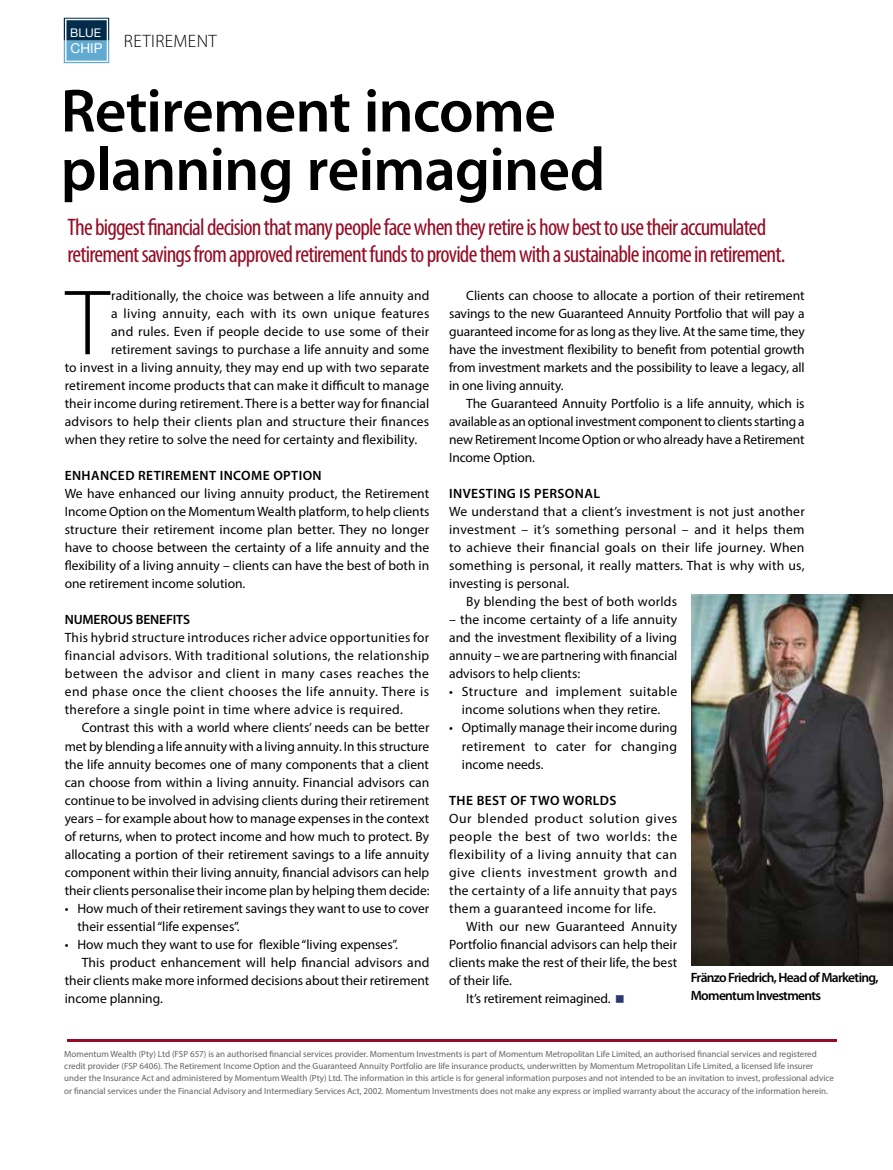
<style>
.page{position:relative;width:893px;height:1170px;background:#fff}
.page>*{position:absolute;margin:0;border:0;box-sizing:border-box;transform-origin:0 0}
.t1{font:300 93.6px "Myriad Pro";color:#000}
.t2{font:600 61.5px/58.5px "Myriad Pro";letter-spacing:-.015em;color:#000}
.t3{font:condensed 24px/27px "Myriad Pro";letter-spacing:-.035em;color:#950c25}
.t4{font:300 18px "Myriad Pro";letter-spacing:.02em;color:#000}
.t5{font:13.65px "Helvetica Neue LT Std";color:#fdfdfd}
.t6{font:13.5px/18px "Myriad Pro";letter-spacing:.01em;color:#000;text-align:justify}
.t7{font:600 13.5px "Myriad Pro";letter-spacing:.03em;color:#000}
.t8{font:600 13.5px/18px "Myriad Pro";letter-spacing:-.05em;color:#000}
.t9{font:13.5px "Myriad Pro";letter-spacing:-.01em;color:#000}
.t10{font:600 13.5px "Myriad Pro";letter-spacing:-.01em;color:#000}
.t11{font:12px "Helvetica Neue LT Std";color:#fdfdfd}
.t12{font:9px/12px "Myriad Pro";color:#646363}
</style>
<div class="page">
<img style="left:691px;top:594px;width:202px;height:371px">
<svg style="left:64px;top:18px;width:45px;height:45px"></svg>
<div style="left:68px;top:25px;width:37px;height:14px;background:#022c49"></div>
<div style="left:69px;top:42px;width:35px;height:14px;background:#61abd3"></div>
<hr style="left:68px;top:1038px;width:769px;height:3px;background:#950c25">
<p class="t11" style="left:70px;top:25px;width:32px">BLUE</p>
<p class="t5" style="left:71px;top:40px;width:34px">CHIP</p>
<h3 class="t4" style="left:124px;top:31px;width:95px">RETIREMENT</h3>
<h2 class="t2" style="left:61px;top:80px;width:546px">Retirement income planning reimagined</h2>
<h3 class="t3" style="left:68px;top:214px;width:719px">The biggest financial decision that many people face when they retire is how best to use their accumulated retirement savings from approved retirement funds to provide them with a sustainable income in retirement.</h3>
<h1 class="t1" style="left:66px;top:267px;width:45px">T</h1>
<p class="t6" style="left:111px;top:286px;width:320px">raditionally, the choice was between a life annuity and</p>
<p class="t6" style="left:111px;top:304px;width:320px">a living annuity, each with its own unique features</p>
<p class="t6" style="left:111px;top:322px;width:320px">and rules. Even if people decide to use some of their</p>
<p class="t6" style="left:111px;top:340px;width:320px">retirement savings to purchase a life annuity and some</p>
<p class="t6" style="left:65px;top:358px;width:366px">to invest in a living annuity, they may end up with two separate</p>
<p class="t6" style="left:65px;top:376px;width:366px">retirement income products that can make it difficult to manage</p>
<p class="t6" style="left:65px;top:394px;width:366px">their income during retirement. There is a better way for financial</p>
<p class="t6" style="left:65px;top:412px;width:366px">advisors to help their clients plan and structure their finances</p>
<p class="t6" style="left:65px;top:430px;width:354px">when they retire to solve the need for certainty and flexibility.</p>
<p class="t7" style="left:65px;top:467px;width:258px">ENHANCED RETIREMENT INCOME OPTION</p>
<p class="t6" style="left:65px;top:484px;width:366px">We have enhanced our living annuity product, the Retirement Income Option on the Momentum Wealth platform, to help clients structure their retirement income plan better. They no longer have to choose between the certainty of a life annuity and the flexibility of a living annuity – clients can have the best of both in one retirement income solution.</p>
<p class="t10" style="left:65px;top:611px;width:127px">NUMEROUS BENEFITS</p>
<p class="t6" style="left:65px;top:628px;width:366px">This hybrid structure introduces richer advice opportunities for financial advisors. With traditional solutions, the relationship between the advisor and client in many cases reaches the end phase once the client chooses the life annuity. There is therefore a single point in time where advice is required.</p>
<p class="t6" style="left:65px;top:718px;width:366px;text-indent:17px">Contrast this with a world where clients’ needs can be better met by blending a life annuity with a living annuity. In this structure the life annuity becomes one of many components that a client can choose from within a living annuity. Financial advisors can continue to be involved in advising clients during their retirement years – for example about how to manage expenses in the context of returns, when to protect income and how much to protect. By allocating a portion of their retirement savings to a life annuity component within their living annuity, financial advisors can help their clients personalise their income plan by helping them decide:</p>
<p class="t6" style="left:78px;top:898px;width:353px;text-indent:-13px">• How much of their retirement savings they want to use to cover their essential “life expenses”.</p>
<p class="t6" style="left:65px;top:934px;width:335px">• How much they want to use for flexible “living expenses”.</p>
<p class="t6" style="left:82px;top:952px;width:349px">This product enhancement will help financial advisors and</p>
<p class="t6" style="left:65px;top:970px;width:366px">their clients make more informed decisions about their retirement</p>
<p class="t6" style="left:65px;top:988px;width:100px">income planning.</p>
<p class="t6" style="left:449px;top:286px;width:357px;text-indent:17px">Clients can choose to allocate a portion of their retirement savings to the new Guaranteed Annuity Portfolio that will pay a guaranteed income for as long as they live. At the same time, they have the investment flexibility to benefit from potential growth from investment markets and the possibility to leave a legacy, all in one living annuity.</p>
<p class="t6" style="left:449px;top:394px;width:357px;text-indent:17px">The Guaranteed Annuity Portfolio is a life annuity, which is available as an optional investment component to clients starting a new Retirement Income Option or who already have a Retirement Income Option.</p>
<p class="t7" style="left:449px;top:485px;width:152px">INVESTING IS PERSONAL</p>
<p class="t6" style="left:449px;top:502px;width:357px">We understand that a client’s investment is not just another</p>
<p class="t6" style="left:449px;top:520px;width:357px">investment – it’s something personal – and it helps them</p>
<p class="t6" style="left:449px;top:538px;width:357px">to achieve their financial goals on their life journey. When</p>
<p class="t6" style="left:449px;top:556px;width:357px">something is personal, it really matters. That is why with us,</p>
<p class="t6" style="left:449px;top:574px;width:122px">investing is personal.</p>
<p class="t6" style="left:466px;top:592px;width:212px">By blending the best of both worlds</p>
<p class="t6" style="left:449px;top:610px;width:230px">– the income certainty of a life annuity and the investment flexibility of a living annuity – we are partnering with financial advisors to help clients:</p>
<p class="t6" style="left:449px;top:682px;width:229px;text-align:center">• Structure and implement suitable income solutions when they retire.</p>
<p class="t6" style="left:462px;top:718px;width:217px;text-indent:-13px">• Optimally manage their income during retirement to cater for changing income needs.</p>
<p class="t7" style="left:449px;top:791px;width:169px">THE BEST OF TWO WORLDS</p>
<p class="t6" style="left:449px;top:808px;width:230px">Our blended product solution gives people the best of two worlds: the flexibility of a living annuity that can give clients investment growth and the certainty of a life annuity that pays them a guaranteed income for life.</p>
<p class="t6" style="left:466px;top:916px;width:213px">With our new Guaranteed Annuity</p>
<p class="t6" style="left:449px;top:934px;width:229px">Portfolio financial advisors can help their</p>
<p class="t6" style="left:449px;top:952px;width:230px">clients make the rest of their life, the best</p>
<p class="t6" style="left:449px;top:970px;width:64px">of their life.</p>
<p class="t9" style="left:466px;top:989px;width:146px">It’s retirement reimagined.</p>
<p class="t8" style="left:691px;top:967px;width:189px">Fränzo Friedrich, Head of Marketing,<br>Momentum Investments</p>
<p class="t12" style="left:64px;top:1047px;width:771px">Momentum Wealth (Pty) Ltd (FSP 657) is an authorised financial services provider. Momentum Investments is part of Momentum Metropolitan Life Limited, an authorised financial services and registered credit provider (FSP 6406). The Retirement Income Option and the Guaranteed Annuity Portfolio are life insurance products, underwritten by Momentum Metropolitan Life Limited, a licensed life insurer under the Insurance Act and administered by Momentum Wealth (Pty) Ltd. The information in this article is for general information purposes and not intended to be an invitation to invest, professional advice</p>
<p class="t12" style="left:64px;top:1084px;width:765px">or financial services under the Financial Advisory and Intermediary Services Act, 2002. Momentum Investments does not make any express or implied warranty about the accuracy of the information herein.</p>
</div>
